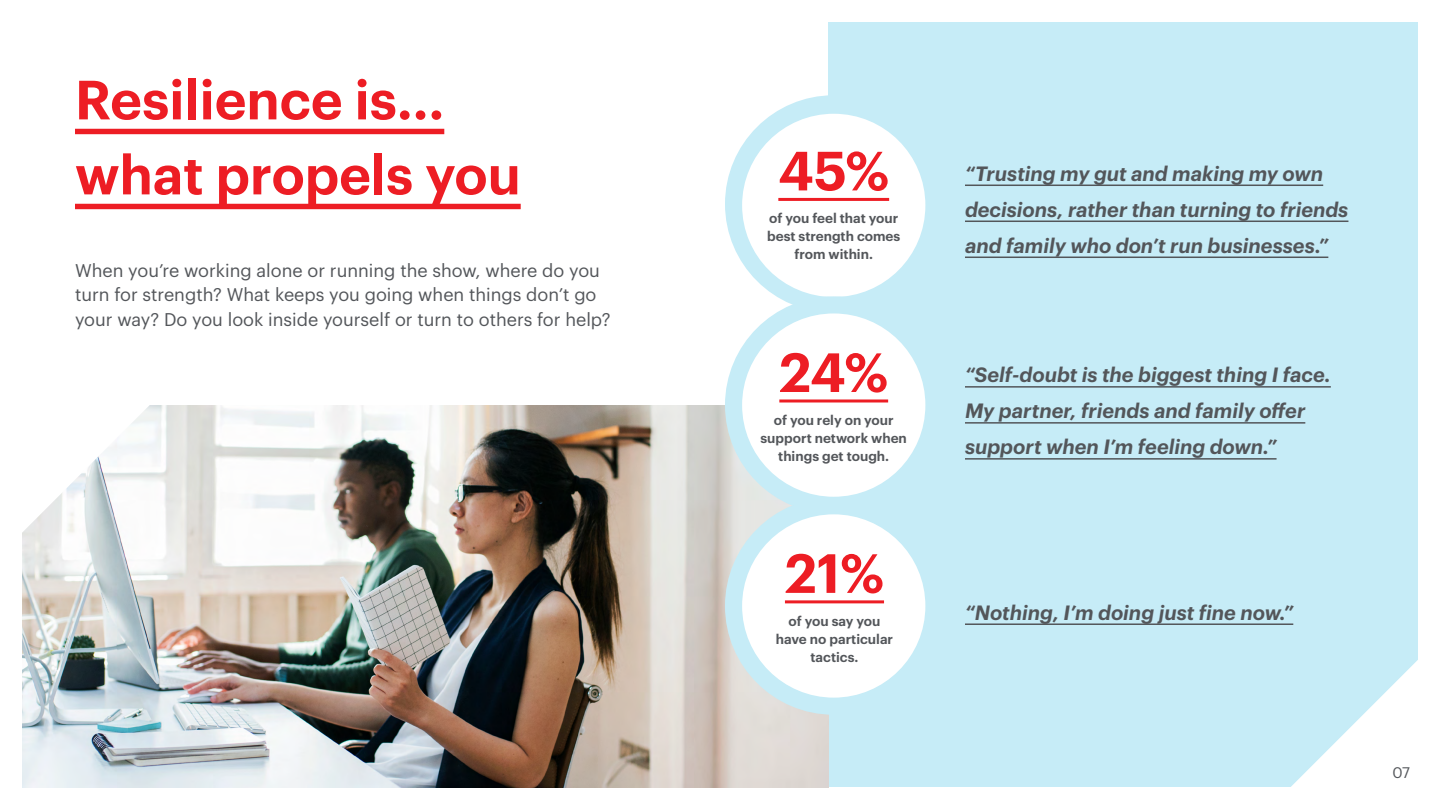
<style>
.page{position:relative;width:1440px;height:810px;background:#fff}
.page>*{position:absolute;margin:0;border:0;box-sizing:border-box;transform-origin:0 0}
.t1{font:600 54px/75px "Graphik";color:#ed1d24}
.t2{font:italic 600 20.25px/36px "Graphik";color:#53565a}
.t3{font:18px/24.8px "Graphik";color:#53565a}
.t4{font:15px "Graphik";color:#53565a}
.t5{font:600 13.5px/18px "Graphik";color:#53565a;text-align:center}
</style>
<div class="page">
<div style="left:828px;top:22px;width:590px;height:766px;background:#c6ecf7"></div>
<img style="left:22px;top:405px;width:806px;height:383px">
<div style="left:75px;top:129px;width:369px;height:5px;background:#ed1d24"></div>
<div style="left:75px;top:204px;width:446px;height:5px;background:#ed1d24"></div>
<hr style="left:965px;top:185px;width:358px;height:1px;background:#53565a">
<hr style="left:965px;top:221px;width:383px;height:1px;background:#53565a">
<hr style="left:965px;top:257px;width:363px;height:1px;background:#53565a">
<hr style="left:965px;top:386px;width:366px;height:2px;background:#53565a">
<hr style="left:965px;top:422px;width:340px;height:2px;background:#53565a">
<hr style="left:965px;top:458px;width:312px;height:2px;background:#53565a">
<hr style="left:965px;top:623px;width:328px;height:2px;background:#53565a">
<svg style="left:1268px;top:660px;width:150px;height:128px"></svg>
<div style="left:725px;top:95px;width:217px;height:218px;background:#c6ecf7;border-radius:50%"></div>
<div style="left:742px;top:114px;width:183px;height:183px;background:#fff;border-radius:50%"></div>
<hr style="left:778px;top:198px;width:111px;height:3px;background:#ed1d24">
<div style="left:725px;top:296px;width:217px;height:218px;background:#c6ecf7;border-radius:50%"></div>
<div style="left:742px;top:313px;width:183px;height:184px;background:#fff;border-radius:50%"></div>
<hr style="left:779px;top:399px;width:109px;height:3px;background:#ed1d24">
<div style="left:725px;top:497px;width:217px;height:218px;background:#c6ecf7;border-radius:50%"></div>
<div style="left:742px;top:514px;width:183px;height:184px;background:#fff;border-radius:50%"></div>
<hr style="left:785px;top:600px;width:99px;height:3px;background:#ed1d24">
<svg style="left:22px;top:405px;width:150px;height:150px"></svg>
<h1 class="t1" style="left:75px;top:58px;width:447px">Resilience is... what propels you</h1>
<p class="t3" style="left:75px;top:256px;width:537px">When you’re working alone or running the show, where do you turn for strength? What keeps you going when things don’t go your way? Do you look inside yourself or turn to others for help?</p>
<h1 class="t1" style="left:778px;top:129px;width:112px">45%</h1>
<p class="t5" style="left:767px;top:208px;width:135px">of you feel that your best strength comes from within.</p>
<h1 class="t1" style="left:779px;top:330px;width:110px">24%</h1>
<p class="t5" style="left:761px;top:410px;width:148px">of you rely on your support network when things get tough.</p>
<h1 class="t1" style="left:785px;top:531px;width:101px">21%</h1>
<p class="t5" style="left:776px;top:611px;width:119px">of you say you have no particular tactics.</p>
<p class="t2" style="left:965px;top:154px;width:385px">“Trusting my gut and making my own decisions, rather than turning to friends and family who don’t run businesses.”</p>
<p class="t2" style="left:965px;top:355px;width:367px">“Self-doubt is the biggest thing I face.<br>My partner, friends and family offer support when I’m feeling down.”</p>
<p class="t2" style="left:965px;top:593px;width:330px">“Nothing, I’m doing just fine now.”</p>
<p class="t4" style="left:1393px;top:761px;width:19px">07</p>
</div>
